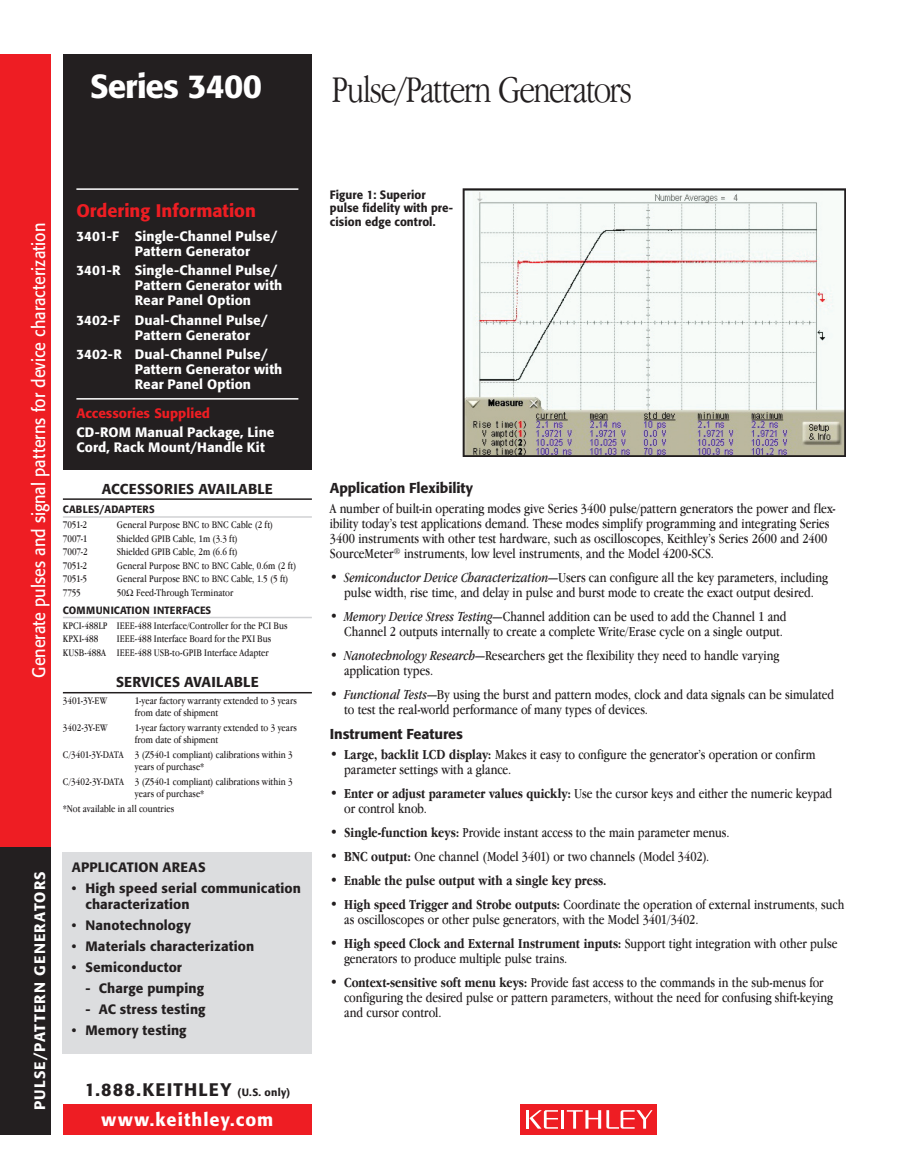
<style>
.page{position:relative;width:918px;height:1175px;background:#fff}
.page>*{position:absolute;margin:0;border:0;box-sizing:border-box;transform-origin:0 0}
.t1{font:300 condensed 39px "Garamond IT Cby BT";letter-spacing:-.04em;color:#231f20}
.t2{font:500 33px "Formata";letter-spacing:-.03em;color:#fff}
.t3{font:18px "Formata";color:#fff;scale:.9 1}
.t4{font:500 18px "Formata";letter-spacing:.065em;color:#231f20}
.t5{font:500 18px "Formata";letter-spacing:-.005em;color:#ee1d23}
.t6{font:500 18px "Formata";letter-spacing:.06em;color:#fff}
.t7{font:500 15px "Formata";letter-spacing:.075em;color:#fff}
.t8{font:condensed 14.25px/15px "Garamond IT Cby BT";color:#231f20}
.t9{font:500 14.25px "Formata";color:#231f20}
.t10{font:700 condensed 14.25px "Garamond IT Cby BT";color:#231f20}
.t11{font:500 13.5px/15px "Formata";letter-spacing:.01em;color:#fff}
.t12{font:500 13.5px/16.5px "Formata";letter-spacing:.01em;color:#231f20}
.t13{font:500 13.5px "Formata";color:#ee1d23}
.t14{font:500 12px/13.5px "Formata";letter-spacing:.005em;color:#231f20;scale:.95 1}
.t15{font:condensed 10.5px/12px "Garamond IT Cby BT";color:#231f20}
.t16{font:500 10.5px "Formata";letter-spacing:.02em;color:#231f20;scale:.95 1}
.s1{font-size:10.5px}
.s2{font-style:italic}
.s3{font-weight:700}
</style>
<div class="page">
<div style="left:63px;top:1104px;width:249px;height:30px;background:#ee1d23"></div>
<div style="left:520px;top:1104px;width:137px;height:30px;background:#ee1d23"></div>
<hr style="left:561px;top:1110px;width:3px;height:18px;background:#fff">
<hr style="left:526px;top:1110px;width:3px;height:18px;background:#fff">
<svg style="left:529px;top:1110px;width:29px;height:18px"></svg>
<svg style="left:567px;top:1110px;width:86px;height:18px"></svg>
<div style="left:0;top:846px;width:51px;height:288px;background:#231f20"></div>
<div style="left:63px;top:54px;width:249px;height:415px;background:#231f20"></div>
<div style="left:0;top:54px;width:51px;height:792px;background:#ee1d23"></div>
<hr style="left:76px;top:188px;width:222px;height:2px;background:#fff">
<hr style="left:76px;top:398px;width:222px;height:1px;background:#fff">
<hr style="left:63px;top:498px;width:249px;height:2px;background:#231f20">
<hr style="left:63px;top:516px;width:249px;height:2px;background:#d1d2d4">
<hr style="left:63px;top:617px;width:249px;height:1px;background:#d1d2d4">
<hr style="left:63px;top:692px;width:249px;height:1px;background:#231f20">
<img style="left:466px;top:191px;width:377px;height:263px">
<div style="left:463px;top:188px;width:383px;height:269px;border:2px solid #231f20"></div>
<div style="left:63px;top:852px;width:249px;height:201px;background:#dcdddf"></div>
<h2 class="t2" style="left:90px;top:66px;width:174px">Series 3400</h2>
<h1 class="t1" style="left:332px;top:68px;width:302px">Pulse/Pattern Generators</h1>
<p class="t3" style="left:28px;top:677px;width:507px;rotate:-90deg">Generate pulses and signal patterns for device characterization</p>
<p class="t3" style="left:28px;top:483px;width:74px;rotate:-90deg">Side Text</p>
<p class="t5" style="left:76px;top:199px;width:181px">Ordering Information</p>
<p class="t11" style="left:135px;top:228px;width:144px;text-indent:-58px">3401-F Single-Channel Pulse/<br>Pattern Generator</p>
<p class="t11" style="left:76px;top:263px;width:41px">3401-R</p>
<p class="t11" style="left:135px;top:263px;width:149px">Single-Channel Pulse/<br>Pattern Generator with<br>Rear Panel Option</p>
<p class="t11" style="left:135px;top:312px;width:134px;text-indent:-58px">3402-F Dual-Channel Pulse/<br>Pattern Generator</p>
<p class="t11" style="left:76px;top:347px;width:42px">3402-R</p>
<p class="t11" style="left:135px;top:347px;width:149px">Dual-Channel Pulse/<br>Pattern Generator with<br>Rear Panel Option</p>
<p class="t13" style="left:76px;top:404px;width:135px">Accessories Supplied</p>
<p class="t11" style="left:76px;top:425px;width:200px">CD-ROM Manual Package, Line<br>Cord, Rack Mount/Handle Kit</p>
<p class="t9" style="left:102px;top:480px;width:173px">ACCESSORIES AVAILABLE</p>
<p class="t16" style="left:63px;top:503px;width:98px">CABLES/ADAPTERS</p>
<p class="t15" style="left:63px;top:519px;width:26px">7051-2</p>
<p class="t15" style="left:117px;top:519px;width:158px">General Purpose BNC to BNC Cable (2 ft)</p>
<p class="t15" style="left:63px;top:532px;width:26px">7007-1</p>
<p class="t15" style="left:117px;top:532px;width:122px">Shielded GPIB Cable, 1m (3.3 ft)</p>
<p class="t15" style="left:63px;top:546px;width:26px">7007-2</p>
<p class="t15" style="left:117px;top:546px;width:122px">Shielded GPIB Cable, 2m (6.6 ft)</p>
<p class="t15" style="left:63px;top:559px;width:26px">7051-2</p>
<p class="t15" style="left:117px;top:559px;width:181px">General Purpose BNC to BNC Cable, 0.6m (2 ft)</p>
<p class="t15" style="left:63px;top:573px;width:26px">7051-5</p>
<p class="t15" style="left:117px;top:573px;width:173px">General Purpose BNC to BNC Cable, 1.5 (5 ft)</p>
<p class="t15" style="left:63px;top:586px;width:19px">7755</p>
<p class="t15" style="left:117px;top:586px;width:118px">50 Feed-Through Terminator</p>
<p class="t16" style="left:63px;top:604px;width:158px">COMMUNICATION INTERFACES</p>
<p class="t15" style="left:63px;top:619px;width:226px;line-height:13.5px">KPCI-488LP IEEE-488 Interface/Controller for the PCI Bus<br>KPXI-488</p>
<p class="t15" style="left:63px;top:632px;width:210px;line-height:13.5px;text-align:right">IEEE-488 Interface Board for the PXI Bus<br>KUSB-488A IEEE-488 USB-to-GPIB Interface Adapter</p>
<p class="t9" style="left:116px;top:673px;width:35px">Services</p>
<p class="t9" style="left:184px;top:673px;width:59px">Available</p>
<p class="t15" style="left:63px;top:694px;width:46px">3401-3Y-EW</p>
<p class="t15" style="left:135px;top:694px;width:164px">1-year factory warranty extended to 3 years from date of shipment</p>
<p class="t15" style="left:63px;top:721px;width:46px">3402-3Y-EW</p>
<p class="t15" style="left:135px;top:721px;width:164px">1-year factory warranty extended to 3 years from date of shipment</p>
<p class="t15" style="left:135px;top:748px;width:159px;text-indent:-72px">C/3401-3Y-DATA 3 (Z540-1 compliant) calibrations within 3 years of purchase*</p>
<p class="t15" style="left:135px;top:775px;width:159px;text-indent:-72px">C/3402-3Y-DATA 3 (Z540-1 compliant) calibrations within 3 years of purchase*</p>
<p class="t15" style="left:63px;top:802px;width:113px">*Not available in all countries</p>
<p class="t7" style="left:30px;top:1109px;width:239px;rotate:-90deg">Pulse/Pattern Generators</p>
<p class="t12" style="left:72px;top:858px;width:135px">APPLICATION AreaS</p>
<p class="t12" style="left:85px;top:879px;width:217px;text-indent:-14px">• High speed serial communication characterization</p>
<p class="t12" style="left:72px;top:917px;width:121px">• Nanotechnology</p>
<p class="t12" style="left:72px;top:938px;width:184px">• Materials characterization</p>
<p class="t12" style="left:72px;top:959px;width:112px">• Semiconductor</p>
<p class="t12" style="left:85px;top:980px;width:120px">- Charge pumping</p>
<p class="t12" style="left:85px;top:1001px;width:122px">- AC stress testing</p>
<p class="t12" style="left:72px;top:1022px;width:116px">• Memory testing</p>
<p class="t4" style="left:85px;top:1078px;width:207px">1.888.KEITHLEY <span class="s1">(U.S. only)</span></p>
<p class="t6" style="left:102px;top:1109px;width:173px">www.keithley.com</p>
<p class="t14" style="left:330px;top:187px;width:131px">Figure 1: Superior pulse fidelity with pre&shy;cision edge control.</p>
<p class="t9" style="left:330px;top:479px;width:145px">Application Flexibility</p>
<p class="t8" style="left:330px;top:500px;width:507px">A number of built-in operating modes give Series 3400 pulse/pattern generators the power and flex&shy;ibility today’s test applications demand. These modes simplify programming and integrating Series 3400 instruments with other test hardware, such as oscilloscopes, Keithley’s Series 2600 and 2400<br>SourceMeter<sup>®</sup> instruments, low level instruments, and the Model 4200-SCS.</p>
<p class="t8" style="left:330px;top:569px;width:500px;text-align:center">• <span class="s2">Semiconductor Device Characterization</span>—Users can configure all the key parameters, including pulse width, rise time, and delay in pulse and burst mode to create the exact output desired.</p>
<p class="t8" style="left:330px;top:608px;width:458px;text-align:right">• <span class="s2">Memory Device Stress Testing</span>—Channel addition can be used to add the Channel 1 and<br>Channel 2 outputs internally to create a complete Write/Erase cycle on a single output.</p>
<p class="t8" style="left:344px;top:647px;width:437px;text-indent:-14px">• <span class="s2">Nanotechnology Research</span>—Researchers get the flexibility they need to handle varying application types.</p>
<p class="t8" style="left:344px;top:686px;width:492px;text-indent:-14px">• <span class="s2">Functional Tests</span>—By using the burst and pattern modes, clock and data signals can be simulated to test the real-world performance of many types of devices.</p>
<p class="t9" style="left:330px;top:725px;width:135px">Instrument Features</p>
<p class="t8" style="left:344px;top:746px;width:473px;text-indent:-14px">• <span class="s3">Large, backlit LCD display:</span> Makes it easy to configure the generator’s operation or confirm parameter settings with a glance.</p>
<p class="t8" style="left:344px;top:785px;width:489px;text-indent:-14px">• <span class="s3">Enter or adjust parameter values quickly:</span> Use the cursor keys and either the numeric keypad or control knob.</p>
<p class="t8" style="left:330px;top:824px;width:401px">• <span class="s3">Single-function keys:</span> Provide instant access to the main parameter menus.</p>
<p class="t8" style="left:330px;top:848px;width:381px">• <span class="s3">BNC output:</span> One channel (Model 3401) or two channels (Model 3402).</p>
<p class="t10" style="left:330px;top:872px;width:278px">• Enable the pulse output with a single key press.</p>
<p class="t8" style="left:344px;top:896px;width:502px;text-indent:-14px"><span class="s3">• High speed Trigger and Strobe outputs:</span> Coordinate the operation of external instruments, such as oscilloscopes or other pulse generators, with the Model 3401/3402.</p>
<p class="t8" style="left:344px;top:935px;width:495px;text-indent:-14px">• <span class="s3">High speed Clock and External Instrument inputs:</span> Support tight integration with other pulse generators to produce multiple pulse trains.</p>
<p class="t8" style="left:344px;top:974px;width:490px;text-indent:-14px">• <span class="s3">Context-sensitive soft menu keys:</span> Provide fast access to the commands in the sub-menus for configuring the desired pulse or pattern parameters, without the need for confusing shift-keying and cursor control.</p>
</div>
